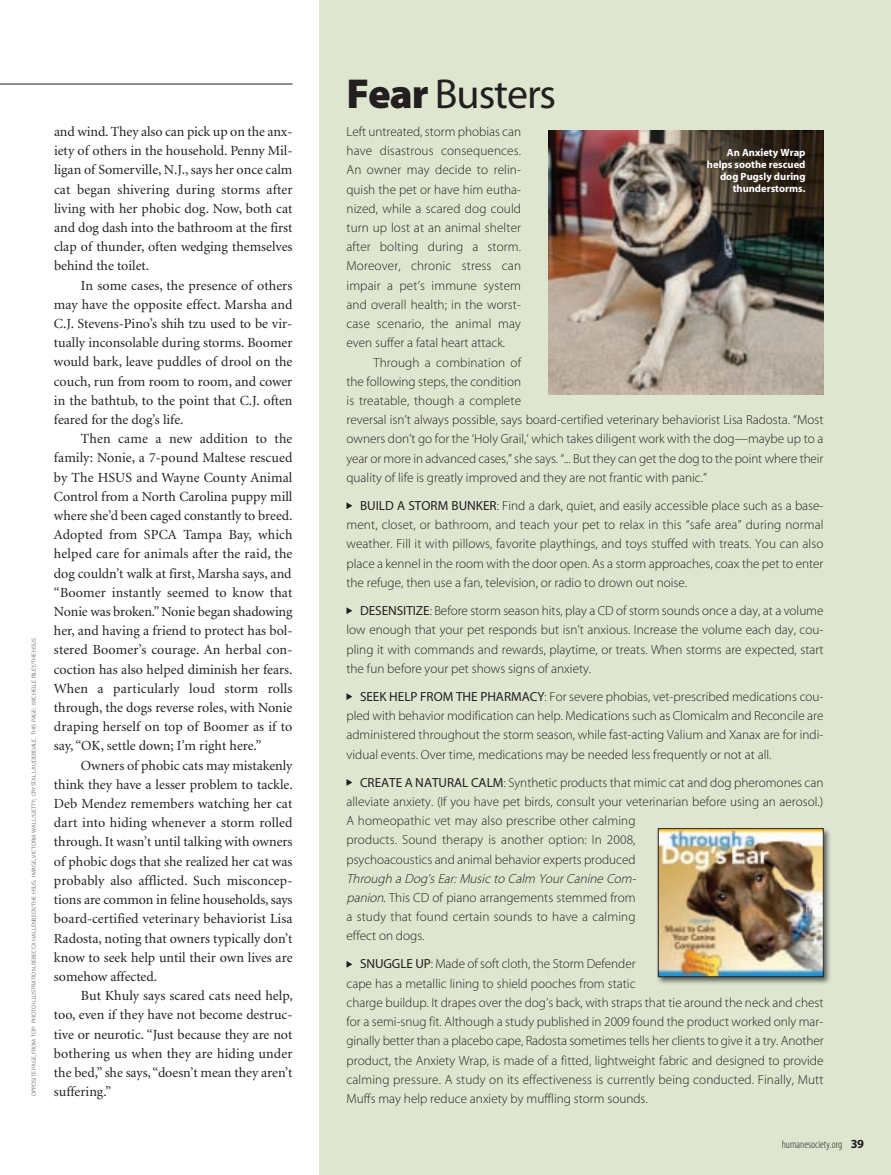
<style>
.page{position:relative;width:891px;height:1175px;background:#fff}
.page>*{position:absolute;margin:0;border:0;box-sizing:border-box;transform-origin:0 0}
.t1{font:42px "Myriad MM400 RG600 NO";letter-spacing:-.025em;color:#231f20}
.t2{font:13.95px/19.2px "Minion";color:#231f20;text-align:justify}
.t3{font:13.2px/19.2px "Myriad MM215 LT600 NO";color:#231f20;text-align:justify}
.t4{font:11.25px "Myriad MM213 LT300 CN";color:#231f20}
.t5{font:10.5px/12px "Myriad MM700 BD600 NO";color:#fff;text-align:right}
.t6{font:6px "Myriad MM400 RG600 NO";color:#808285}
.s1{font-family:"Myriad MM830 BL600 NO"}
.s2{font-family:"Myriad MM400 RG600 NO"}
.s3{font-style:italic}
.s4{font-family:"Myriad MM700 BD600 NO";font-size:12.45px}
</style>
<div class="page">
<div style="left:320px;top:0;width:571px;height:1174px;background:#dfe6d0"></div>
<hr style="left:0;top:84px;width:292px;height:1px;background:#231f20">
<svg style="left:347px;top:961px;width:5px;height:6px"></svg>
<svg style="left:347px;top:779px;width:5px;height:7px"></svg>
<svg style="left:347px;top:693px;width:5px;height:7px"></svg>
<svg style="left:347px;top:607px;width:5px;height:7px"></svg>
<svg style="left:347px;top:502px;width:5px;height:7px"></svg>
<img style="left:548px;top:130px;width:276px;height:265px">
<img style="left:657px;top:828px;width:173px;height:156px">
<img style="left:660px;top:830px;width:161px;height:144px">
<div style="left:658px;top:828px;width:165px;height:148px;border:1px solid #231f20"></div>
<p class="t6" style="left:32px;top:1096px;width:460px;rotate:-90deg">OPPOSITE PAGE, FROM TOP: PHOTO ILLUSTRATION, REBECCA HALLENBECK/THE HSUS; IMAGE, VICTORIA WALL/GETTY; CRYSTAL LAUDERDALE. THIS PAGE: MICHELLE RILEY/THE HSUS</p>
<p class="t2" style="left:54px;top:123px;width:240px">and wind. They also can pick up on the anx&shy;iety of others in the household. Penny Mil&shy;ligan of Somerville, N.J., says her once calm cat began shivering during storms after living with her phobic dog. Now, both cat and dog dash into the bathroom at the first clap of thunder, often wedging themselves behind the toilet.</p>
<p class="t2" style="left:54px;top:277px;width:240px;text-indent:27px">In some cases, the presence of others may have the opposite effect. Marsha and C.J. Stevens-Pino’s shih tzu used to be vir&shy;tually inconsolable during storms. Boomer would bark, leave puddles of drool on the couch, run from room to room, and cower in the bathtub, to the point that C.J. often feared for the dog’s life.</p>
<p class="t2" style="left:54px;top:430px;width:240px;text-indent:27px">Then came a new addition to the family: Nonie, a 7-pound Maltese rescued by The HSUS and Wayne County Animal Control from a North Carolina puppy mill where she’d been caged constantly to breed.<br>Adopted from SPCA Tampa Bay, which helped care for animals after the raid, the dog couldn’t walk at first, Marsha says, and “Boomer instantly seemed to know that Nonie was broken.” Nonie began shadowing her, and having a friend to protect has bol&shy;stered Boomer’s courage. An herbal con&shy;coction has also helped diminish her fears.<br>When a particularly loud storm rolls through, the dogs reverse roles, with Nonie draping herself on top of Boomer as if to say, “OK, settle down; I’m right here.”</p>
<p class="t2" style="left:54px;top:756px;width:240px;text-indent:27px">Owners of phobic cats may mistakenly think they have a lesser problem to tackle.<br>Deb Mendez remembers watching her cat dart into hiding whenever a storm rolled through. It wasn’t until talking with owners of phobic dogs that she realized her cat was probably also afflicted. Such misconcep&shy;tions are common in feline households, says board-certified veterinary behaviorist Lisa Radosta, noting that owners typically don’t know to seek help until their own lives are somehow affected.</p>
<p class="t2" style="left:54px;top:987px;width:240px;text-indent:27px">But Khuly says scared cats need help, too, even if they have not become destruc&shy;tive or neurotic. “Just because they are not bothering us when they are hiding under the bed,” she says,“doesn’t mean they aren’t suffering.”</p>
<h1 class="t1" style="left:346px;top:78px;width:211px"><span class="s1">Fear</span> Busters</h1>
<p class="t3" style="left:346px;top:123px;width:176px">Left untreated, storm phobias can have disastrous consequences.<br>An owner may decide to relin&shy;quish the pet or have him eutha&shy;nized, while a scared dog could turn up lost at an animal shelter after bolting during a storm.<br>Moreover, chronic stress can impair a pet’s immune system and overall health; in the worst&shy;case scenario, the animal may even suffer a fatal heart attack.</p>
<p class="t3" style="left:346px;top:353px;width:478px;text-align:left;text-indent:27px">Through a combination of<br>the following steps, the condition<br>is treatable, though a complete<br>reversal isn’t always possible, says board-certified veterinary behaviorist Lisa Radosta. “Most owners don’t go for the ‘Holy Grail,’ which takes diligent work with the dog—maybe up to a year or more in advanced cases,” she says. “... But they can get the dog to the point where their quality of life is greatly improved and they are not frantic with panic.”</p>
<p class="t3" style="left:346px;top:497px;width:479px;text-indent:14px"><span class="s2">BUILD A STORM BUNKER</span>: Find a dark, quiet, and easily accessible place such as a base&shy;ment, closet, or bathroom, and teach your pet to relax in this “safe area” during normal weather. Fill it with pillows, favorite playthings, and toys stuffed with treats. You can also place a kennel in the room with the door open. As a storm approaches, coax the pet to enter the refuge, then use a fan, television, or radio to drown out noise.</p>
<p class="t3" style="left:346px;top:602px;width:479px;text-indent:14px"><span class="s2">DESENSITIZE</span>: Before storm season hits, play a CD of storm sounds once a day, at a volume low enough that your pet responds but isn’t anxious. Increase the volume each day, cou&shy;pling it with commands and rewards, playtime, or treats. When storms are expected, start the fun before your pet shows signs of anxiety.</p>
<p class="t3" style="left:346px;top:688px;width:479px;text-indent:14px"><span class="s2">SEEK HELP FROM THE PHARMACY</span>: For severe phobias, vet-prescribed medications cou&shy;pled with behavior modification can help. Medications such as Clomicalm and Reconcile are administered throughout the storm season, while fast-acting Valium and Xanax are for indi&shy;vidual events. Over time, medications may be needed less frequently or not at all.</p>
<p class="t3" style="left:346px;top:774px;width:479px;text-align:left;text-indent:14px"><span class="s2">CREATE A NATURAL CALM</span>: Synthetic products that mimic cat and dog pheromones can alleviate anxiety. (If you have pet birds, consult your veterinarian before using an aerosol.)<br>A homeopathic vet may also prescribe other calming<br>products. Sound therapy is another option: In 2008,<br>psychoacoustics and animal behavior experts produced</p>
<p class="t3" style="left:346px;top:869px;width:293px;text-align:left"><span class="s3">Through a Dog’s Ear: Music to Calm Your Canine Com&shy;panion</span>. This CD of piano arrangements stemmed from a study that found certain sounds to have a calming effect on dogs.</p>
<p class="t3" style="left:346px;top:955px;width:479px;text-align:left;text-indent:14px"><span class="s2">SNUGGLE UP</span>: Made of soft cloth, the Storm Defender<br>cape has a metallic lining to shield pooches from static<br>charge buildup. It drapes over the dog’s back, with straps that tie around the neck and chest for a semi-snug fit. Although a study published in 2009 found the product worked only mar&shy;ginally better than a placebo cape, Radosta sometimes tells her clients to give it a try. Another product, the Anxiety Wrap, is made of a fitted, lightweight fabric and designed to provide calming pressure. A study on its effectiveness is currently being conducted. Finally, Mutt Muffs may help reduce anxiety by muffling storm sounds.</p>
<p class="t5" style="left:707px;top:148px;width:100px">An Anxiety Wrap helps soothe rescued dog Pugsly during thunderstorms.</p>
<p class="t4" style="left:782px;top:1139px;width:84px">humanesociety.org <span class="s4">39</span></p>
</div>
